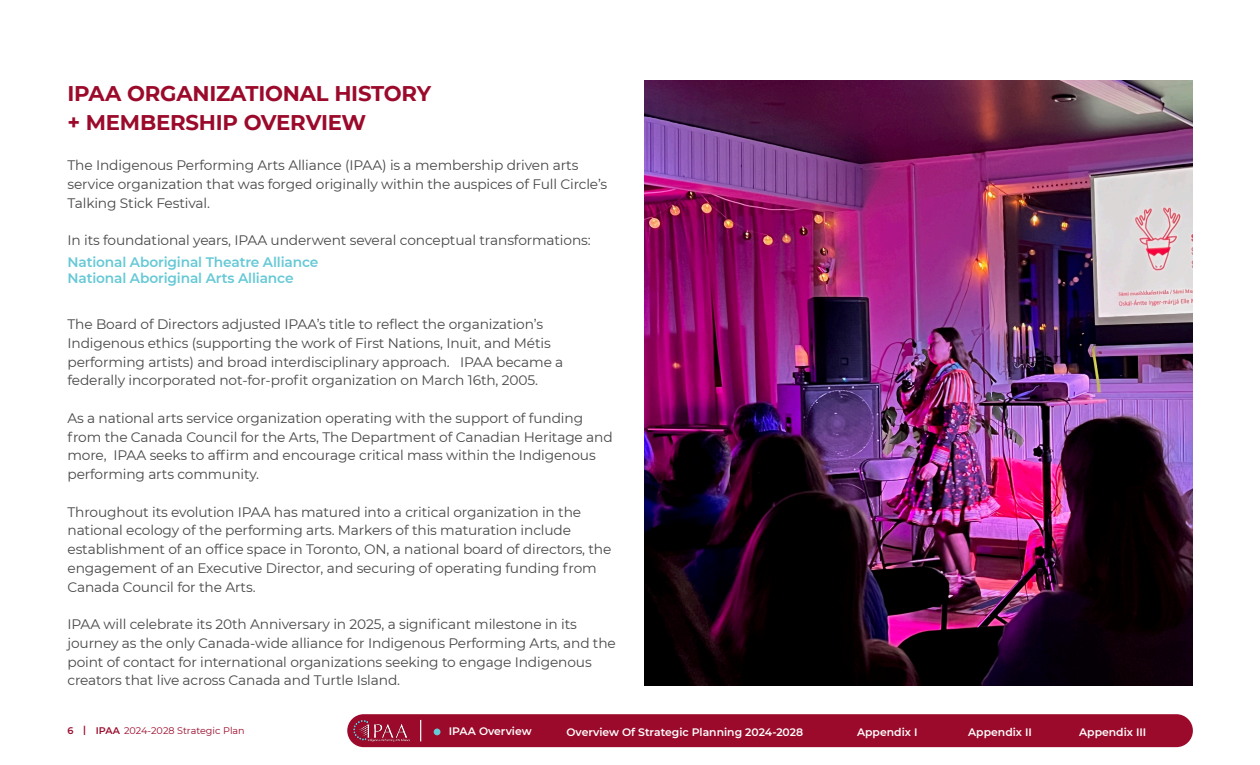
<style>
.page{position:relative;width:1260px;height:765px;background:#fff}
.page>*{position:absolute;margin:0;border:0;box-sizing:border-box;transform-origin:0 0}
.t1{font:700 21.25px/28.8px "Montserrat";letter-spacing:-.01em;color:#9b0a2b}
.t2{font:13.75px/18.8px "Montserrat";letter-spacing:-.01em;color:#484848}
.t3{font:600 13.75px/16.2px "Montserrat";letter-spacing:-.01em;color:#66c9d6}
.t4{font:600 10.88px "Montserrat";color:#fff}
.t5{font:9.62px "Montserrat";color:#9b0a2b}
.s1{font-weight:600}
</style>
<div class="page">
<div style="left:347px;top:714px;width:846px;height:33px;background:#9b0a2b;border-radius:16px"></div>
<svg style="left:420px;top:720px;width:1px;height:21px"></svg>
<img style="left:353px;top:720px;width:57px;height:22px">
<img style="left:644px;top:81px;width:548px;height:604px">
<svg style="left:434px;top:729px;width:6px;height:6px"></svg>
<h1 class="t1" style="left:68px;top:78px;width:365px">IPAA ORGANIZATIONAL HISTORY + MEMBERSHIP OVERVIEW</h1>
<p class="t2" style="left:68px;top:156px;width:541px">The Indigenous Performing Arts Alliance (IPAA) is a membership driven arts service organization that was forged originally within the auspices of Full Circle’s<br>Talking Stick Festival.</p>
<p class="t2" style="left:68px;top:231px;width:525px">In its foundational years, IPAA underwent several conceptual transformations:</p>
<p class="t3" style="left:68px;top:253px;width:252px">National Aboriginal Theatre Alliance<br>National Aboriginal Arts Alliance</p>
<p class="t2" style="left:68px;top:314px;width:497px">The Board of Directors adjusted IPAA’s title to reflect the organization’s Indigenous ethics (supporting the work of First Nations, Inuit, and Métis performing artists) and broad interdisciplinary approach.    IPAA became a federally incorporated not-for-profit organization on March 16th, 2005.</p>
<p class="t2" style="left:68px;top:408px;width:547px">As a national arts service organization operating with the support of funding from the Canada Council for the Arts, The Department of Canadian Heritage and more, IPAA seeks to affirm and encourage critical mass within the Indigenous performing arts community.</p>
<p class="t2" style="left:68px;top:502px;width:545px">Throughout its evolution IPAA has matured into a critical organization in the national ecology of the performing arts. Markers of this maturation include establishment of an office space in Toronto, ON, a national board of directors, the engagement of an Executive Director, and securing of operating funding from Canada Council for the Arts.</p>
<p class="t2" style="left:68px;top:614px;width:550px">IPAA will celebrate its 20th Anniversary in 2025, a significant milestone in its journey as the only Canada-wide alliance for Indigenous Performing Arts, and the point of contact for international organizations seeking to engage Indigenous creators that live across Canada and Turtle Island.</p>
<p class="t5" style="left:68px;top:724px;width:179px"><span class="s1">6 | IPAA</span> 2024-2028 Strategic Plan</p>
<p class="t4" style="left:449px;top:724px;width:84px">IPAA Overview</p>
<p class="t4" style="left:567px;top:724px;width:238px">Overview Of Strategic Planning 2024-2028</p>
<p class="t4" style="left:857px;top:724px;width:62px">Appendix I</p>
<p class="t4" style="left:968px;top:724px;width:65px">Appendix II</p>
<p class="t4" style="left:1079px;top:724px;width:69px">Appendix III</p>
</div>
